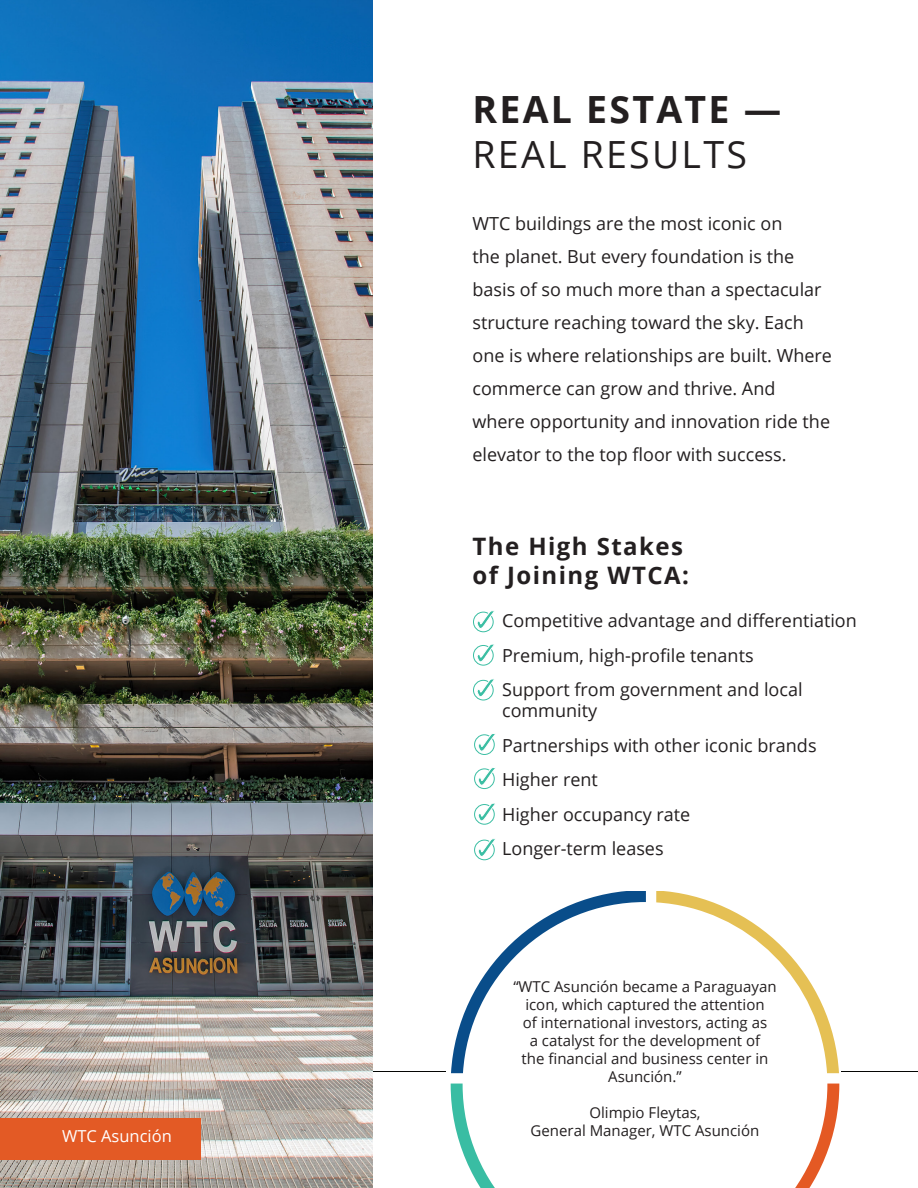
<style>
.page{position:relative;width:918px;height:1188px;background:#fff}
.page>*{position:absolute;margin:0;border:0;box-sizing:border-box;transform-origin:0 0}
.t1{font:700 37.5px/45px "Open Sans";letter-spacing:.06em;color:#231f20}
.t2{font:700 24px/28.8px "Open Sans";letter-spacing:.06em;color:#231f20}
.t3{font:18px/33px "Open Sans";color:#231f20}
.t4{font:16.5px "Open Sans";color:#fff}
.t5{font:15px/18px "Open Sans";color:#231f20;text-align:center}
.s1{font-weight:400}
</style>
<div class="page">
<hr style="left:841px;top:1071px;width:77px;height:1px;background:#040503">
<hr style="left:373px;top:1071px;width:73px;height:1px;background:#040503">
<img style="left:0;top:0;width:373px;height:1188px">
<div style="left:0;top:1119px;width:200px;height:41px;background:#e35a25"></div>
<div style="left:473px;top:612px;width:21px;height:20px;border:1px solid #3bbea3;border-radius:50%"></div>
<svg style="left:477px;top:610px;width:17px;height:19px"></svg>
<div style="left:473px;top:645px;width:21px;height:21px;border:1px solid #3bbea3;border-radius:50%"></div>
<svg style="left:477px;top:644px;width:17px;height:18px"></svg>
<div style="left:473px;top:680px;width:21px;height:20px;border:1px solid #3bbea3;border-radius:50%"></div>
<svg style="left:477px;top:679px;width:17px;height:18px"></svg>
<div style="left:474px;top:734px;width:21px;height:21px;border:1px solid #3bbea3;border-radius:50%"></div>
<svg style="left:478px;top:734px;width:17px;height:18px"></svg>
<div style="left:474px;top:804px;width:21px;height:21px;border:1px solid #3bbea3;border-radius:50%"></div>
<svg style="left:478px;top:803px;width:17px;height:18px"></svg>
<div style="left:474px;top:768px;width:21px;height:21px;border:1px solid #3bbea3;border-radius:50%"></div>
<svg style="left:478px;top:768px;width:17px;height:18px"></svg>
<div style="left:474px;top:840px;width:21px;height:20px;border:1px solid #3bbea3;border-radius:50%"></div>
<svg style="left:478px;top:838px;width:17px;height:19px"></svg>
<svg style="left:451px;top:892px;width:195px;height:181px"></svg>
<svg style="left:656px;top:892px;width:183px;height:181px"></svg>
<svg style="left:795px;top:1084px;width:44px;height:104px"></svg>
<svg style="left:451px;top:1084px;width:44px;height:104px"></svg>
<p class="t4" style="left:62px;top:1125px;width:111px">WTC Asunción</p>
<p class="t1" style="left:472px;top:86px;width:310px">REAL ESTATE —<br><span class="s1">REAL RESULTS</span></p>
<p class="t3" style="left:472px;top:206px;width:361px">WTC buildings are the most iconic on<br>the planet. But every foundation is the basis of so much more than a spectacular structure reaching toward the sky. Each one is where relationships are built. Where commerce can grow and thrive. And where opportunity and innovation ride the elevator to the top floor with success.</p>
<p class="t2" style="left:472px;top:531px;width:218px">The High Stakes of Joining WTCA:</p>
<p class="t3" style="left:502px;top:604px;width:356px">Competitive advantage and differentiation</p>
<p class="t3" style="left:502px;top:638px;width:253px">Premium, high-profile tenants</p>
<p class="t3" style="left:502px;top:679px;width:302px;line-height:21px">Support from government and local community</p>
<p class="t3" style="left:502px;top:728px;width:316px">Partnerships with other iconic brands</p>
<p class="t3" style="left:502px;top:763px;width:97px">Higher rent</p>
<p class="t3" style="left:502px;top:797px;width:190px">Higher occupancy rate</p>
<p class="t3" style="left:502px;top:832px;width:163px">Longer-term leases</p>
<p class="t5" style="left:513px;top:977px;width:265px">“WTC Asunción became a Paraguayan icon, which captured the attention<br>of international investors, acting as<br>a catalyst for the development of<br>the financial and business center in<br>Asunción.”</p>
<p class="t5" style="left:531px;top:1103px;width:230px">Olimpio Fleytas,<br>General Manager, WTC Asunción</p>
</div>
